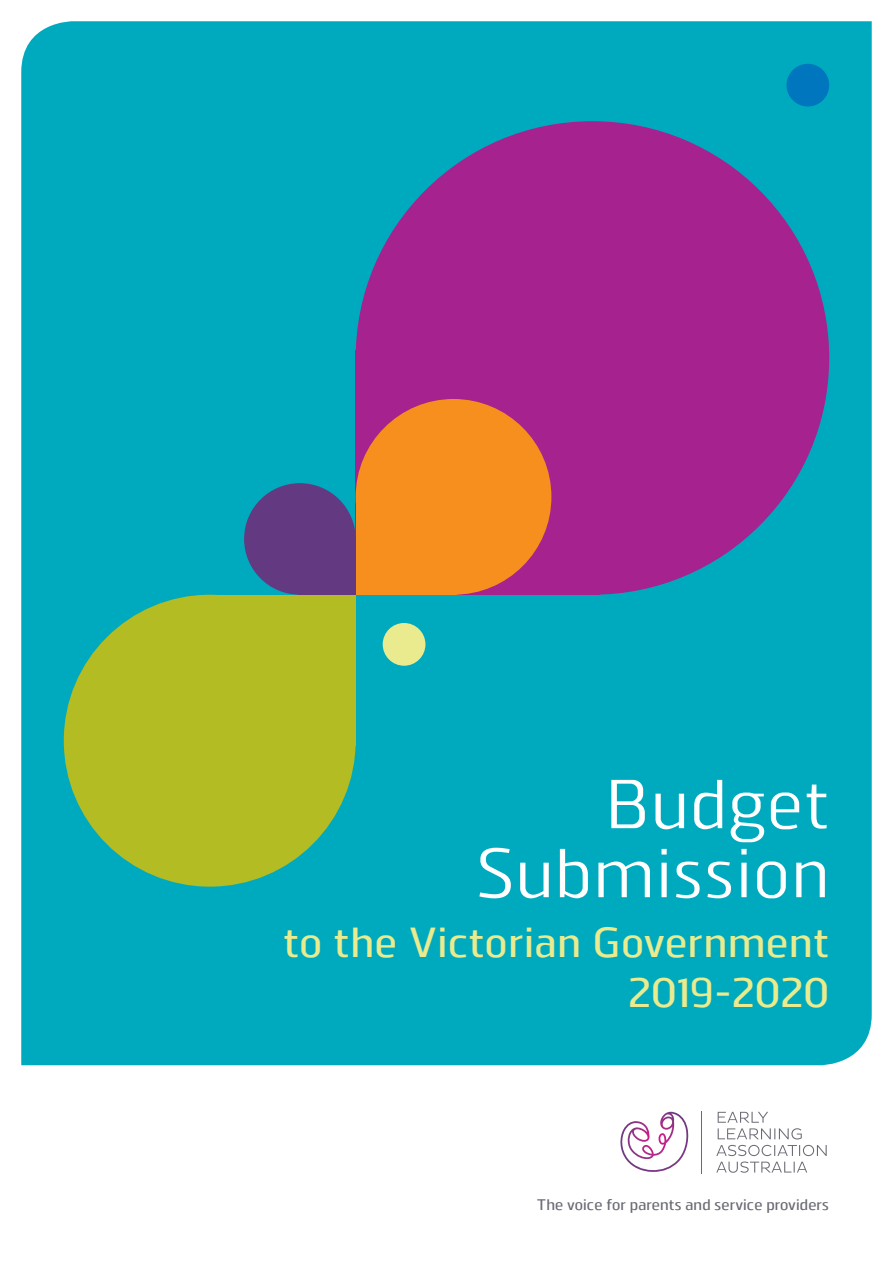
<style>
.page{position:relative;width:893px;height:1263px;background:#fff}
.page>*{position:absolute;margin:0;border:0;box-sizing:border-box;transform-origin:0 0}
.t1{font:69px/69px "Juhl";letter-spacing:.03em;color:#fff;text-align:right}
.t2{font:500 42px/49.5px "Juhl";letter-spacing:.02em;color:#e9eb8e;text-align:right}
.t3{font:500 15.3px "Juhl";letter-spacing:.01em;color:#696b73}
</style>
<div class="page">
<div style="left:21px;top:21px;width:851px;height:1044px;background:#00aabe"></div>
<svg style="left:716px;top:1112px;width:111px;height:61px"></svg>
<svg style="left:620px;top:1112px;width:69px;height:60px"></svg>
<hr style="left:701px;top:1111px;width:1px;height:62px;background:#696b73">
<div style="left:64px;top:595px;width:292px;height:292px;background:#b3bc22;border-radius:50%"></div>
<div style="left:205px;top:595px;width:151px;height:150px;background:#b3bc22"></div>
<div style="left:356px;top:121px;width:473px;height:474px;background:#a6228e;border-radius:50%"></div>
<div style="left:356px;top:350px;width:244px;height:245px;background:#a6228e"></div>
<div style="left:356px;top:399px;width:195px;height:196px;background:#f68f1e;border-radius:50%"></div>
<div style="left:356px;top:494px;width:101px;height:101px;background:#f68f1e"></div>
<div style="left:244px;top:483px;width:112px;height:112px;background:#633a81;border-radius:50%"></div>
<div style="left:298px;top:537px;width:58px;height:58px;background:#633a81"></div>
<div style="left:786px;top:64px;width:43px;height:43px;background:#0076be;border-radius:50%"></div>
<div style="left:383px;top:623px;width:42px;height:43px;background:#e9eb8e;border-radius:50%"></div>
<h1 class="t1" style="left:477px;top:768px;width:354px">Budget<br>Submission</h1>
<h2 class="t2" style="left:283px;top:916px;width:547px">to the Victorian Government<br>2019-2020</h2>
<p class="t3" style="left:537px;top:1194px;width:294px">The voice for parents and service providers</p>
</div>
